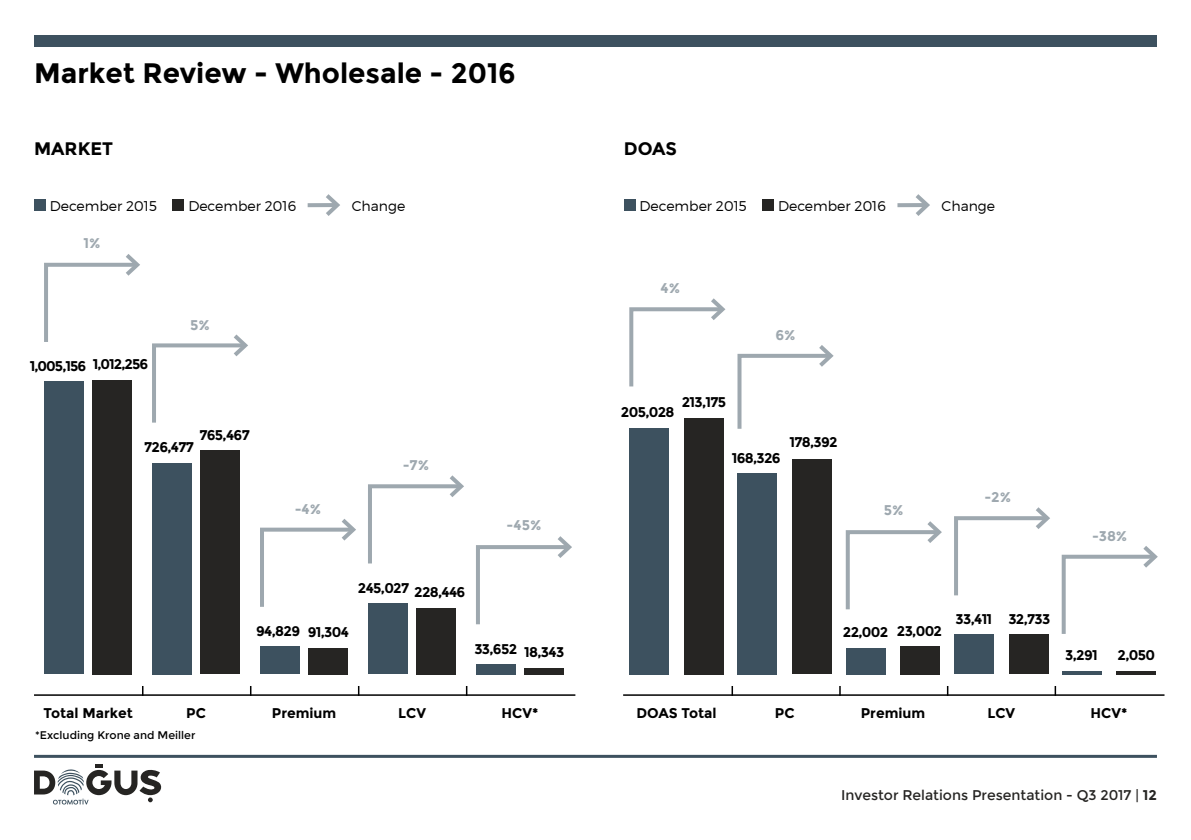
<style>
.page{position:relative;width:1191px;height:840px;background:#fff}
.page>*{position:absolute;margin:0;border:0;box-sizing:border-box;transform-origin:0 0}
.t1{font:700 28px "Montserrat";color:#000}
.t2{font:700 18px "Montserrat";color:#000}
.t3{font:700 14px "Montserrat";letter-spacing:-.05em;color:#000}
.t4{font:300 14px "Montserrat";color:#000}
.t5{font:14px "Montserrat";color:#262523}
.t6{font:700 14px "Montserrat";color:#9ea8af}
.t7{font:700 14px "Montserrat";color:#000}
.t8{font:700 14px "Montserrat";letter-spacing:-.005em;color:#000}
.t9{font:11px "Montserrat";color:#000}
.s1{font-weight:700}
</style>
<div class="page">
<div style="left:34px;top:35px;width:1123px;height:12px;background:#3d515f"></div>
<hr style="left:34px;top:754px;width:1123px;height:3px;background:#3d515f">
<svg style="left:34px;top:764px;width:128px;height:40px"></svg>
<div style="left:34px;top:199px;width:11px;height:12px;background:#3d515f"></div>
<div style="left:172px;top:199px;width:12px;height:12px;background:#262523"></div>
<svg style="left:308px;top:203px;width:13px;height:4px"></svg>
<svg style="left:321px;top:194px;width:19px;height:22px"></svg>
<div style="left:624px;top:199px;width:11px;height:12px;background:#3d515f"></div>
<div style="left:762px;top:199px;width:11px;height:12px;background:#262523"></div>
<svg style="left:897px;top:203px;width:14px;height:4px"></svg>
<svg style="left:911px;top:194px;width:19px;height:22px"></svg>
<svg style="left:731px;top:686px;width:2px;height:8px"></svg>
<svg style="left:1054px;top:686px;width:2px;height:8px"></svg>
<hr style="left:34px;top:694px;width:541px;height:1px;background:#000">
<hr style="left:623px;top:694px;width:541px;height:1px;background:#000">
<svg style="left:629px;top:298px;width:97px;height:89px"></svg>
<svg style="left:845px;top:521px;width:97px;height:89px"></svg>
<svg style="left:954px;top:507px;width:96px;height:89px"></svg>
<svg style="left:1061px;top:546px;width:97px;height:88px"></svg>
<svg style="left:737px;top:345px;width:97px;height:84px"></svg>
<div style="left:954px;top:634px;width:39px;height:40px;background:#3d515f"></div>
<div style="left:1008px;top:634px;width:40px;height:40px;background:#262523"></div>
<div style="left:845px;top:647px;width:40px;height:27px;background:#3d515f"></div>
<div style="left:900px;top:645px;width:40px;height:29px;background:#262523"></div>
<div style="left:737px;top:473px;width:40px;height:201px;background:#3d515f"></div>
<div style="left:792px;top:459px;width:40px;height:215px;background:#262523"></div>
<div style="left:629px;top:428px;width:40px;height:246px;background:#3d515f"></div>
<div style="left:684px;top:417px;width:40px;height:257px;background:#262523"></div>
<svg style="left:1062px;top:671px;width:39px;height:3px"></svg>
<svg style="left:1116px;top:671px;width:40px;height:3px"></svg>
<svg style="left:44px;top:254px;width:96px;height:88px"></svg>
<svg style="left:152px;top:334px;width:96px;height:89px"></svg>
<svg style="left:260px;top:519px;width:96px;height:88px"></svg>
<svg style="left:368px;top:475px;width:96px;height:89px"></svg>
<svg style="left:476px;top:536px;width:96px;height:89px"></svg>
<div style="left:476px;top:664px;width:39px;height:10px;background:#3d515f"></div>
<div style="left:524px;top:667px;width:40px;height:7px;background:#262523"></div>
<div style="left:368px;top:603px;width:40px;height:71px;background:#3d515f"></div>
<div style="left:416px;top:607px;width:40px;height:67px;background:#262523"></div>
<div style="left:260px;top:646px;width:40px;height:28px;background:#3d515f"></div>
<div style="left:308px;top:647px;width:40px;height:27px;background:#262523"></div>
<div style="left:152px;top:462px;width:40px;height:212px;background:#3d515f"></div>
<div style="left:200px;top:450px;width:40px;height:224px;background:#262523"></div>
<div style="left:44px;top:381px;width:40px;height:293px;background:#3d515f"></div>
<div style="left:93px;top:380px;width:39px;height:294px;background:#262523"></div>
<h1 class="t1" style="left:34px;top:57px;width:483px">Market Review - Wholesale - 2016</h1>
<p class="t2" style="left:34px;top:138px;width:81px">MARKET</p>
<p class="t2" style="left:624px;top:138px;width:55px">DOAS</p>
<p class="t4" style="left:50px;top:197px;width:109px">December 2015</p>
<p class="t4" style="left:188px;top:197px;width:109px">December 2016</p>
<p class="t4" style="left:352px;top:197px;width:55px">Change</p>
<p class="t4" style="left:639px;top:197px;width:109px">December 2015</p>
<p class="t4" style="left:778px;top:197px;width:109px">December 2016</p>
<p class="t4" style="left:941px;top:197px;width:55px">Change</p>
<p class="t6" style="left:84px;top:234px;width:19px">1%</p>
<p class="t3" style="left:93px;top:355px;width:57px">1,012,256</p>
<p class="t3" style="left:30px;top:357px;width:58px">1,005,156</p>
<p class="t6" style="left:190px;top:316px;width:21px">5%</p>
<p class="t3" style="left:199px;top:426px;width:52px">765,467</p>
<p class="t3" style="left:144px;top:438px;width:51px">726,477</p>
<p class="t6" style="left:295px;top:500px;width:28px">-4%</p>
<p class="t6" style="left:403px;top:456px;width:28px">-7%</p>
<p class="t6" style="left:506px;top:516px;width:36px">-45%</p>
<p class="t3" style="left:358px;top:581px;width:109px">245,027 228,446</p>
<p class="t3" style="left:256px;top:622px;width:45px">94,829</p>
<p class="t3" style="left:308px;top:624px;width:43px">91,304</p>
<p class="t3" style="left:474px;top:641px;width:91px">33,652 18,343</p>
<p class="t6" style="left:660px;top:280px;width:21px">4%</p>
<p class="t3" style="left:621px;top:404px;width:55px">205,028</p>
<p class="t3" style="left:682px;top:393px;width:46px">213,175</p>
<p class="t6" style="left:775px;top:326px;width:22px">6%</p>
<p class="t3" style="left:789px;top:434px;width:50px">178,392</p>
<p class="t3" style="left:732px;top:449px;width:50px">168,326</p>
<p class="t6" style="left:884px;top:501px;width:21px">5%</p>
<p class="t6" style="left:984px;top:488px;width:28px">-2%</p>
<p class="t6" style="left:1092px;top:527px;width:37px">-38%</p>
<p class="t3" style="left:843px;top:623px;width:47px">22,002</p>
<p class="t3" style="left:897px;top:622px;width:47px">23,002</p>
<p class="t3" style="left:955px;top:610px;width:96px">33,411 32,733</p>
<p class="t3" style="left:1065px;top:646px;width:34px">3,291</p>
<p class="t3" style="left:1117px;top:646px;width:39px">2,050</p>
<p class="t7" style="left:43px;top:704px;width:91px">Total Market</p>
<p class="t3" style="left:186px;top:704px;width:21px">PC</p>
<p class="t7" style="left:272px;top:704px;width:66px">Premium</p>
<p class="t3" style="left:398px;top:704px;width:29px">LCV</p>
<p class="t3" style="left:501px;top:704px;width:38px">HCV*</p>
<p class="t8" style="left:636px;top:704px;width:82px">DOAS Total</p>
<p class="t3" style="left:775px;top:704px;width:21px">PC</p>
<p class="t7" style="left:860px;top:704px;width:66px">Premium</p>
<p class="t3" style="left:987px;top:704px;width:29px">LCV</p>
<p class="t3" style="left:1090px;top:704px;width:38px">HCV*</p>
<p class="t9" style="left:35px;top:728px;width:162px">*Excluding Krone and Meiller</p>
<p class="t5" style="left:841px;top:786px;width:317px">Investor Relations Presentation - Q3 2017 | <span class="s1">12</span></p>
</div>
